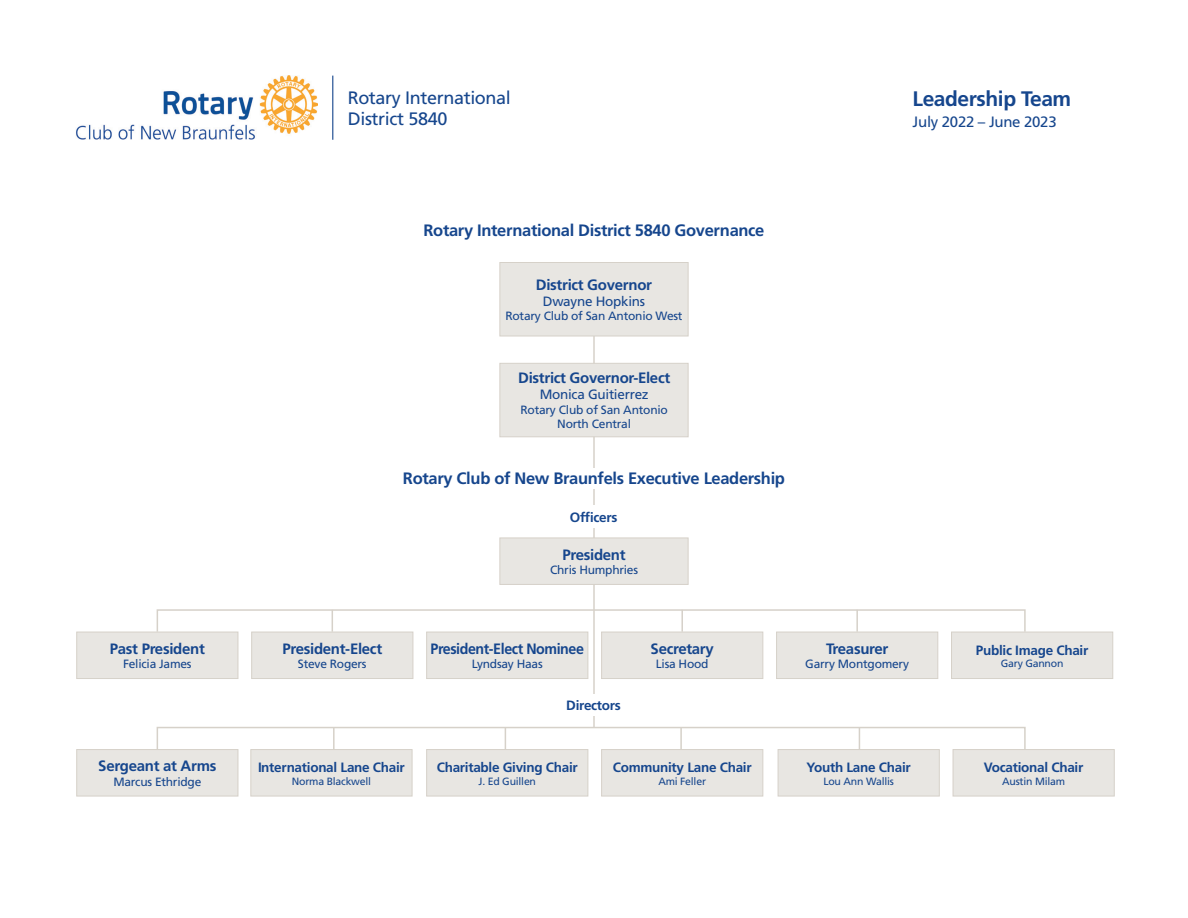
<style>
.page{position:relative;width:1188px;height:918px;background:#fff}
.page>*{position:absolute;margin:0;border:0;box-sizing:border-box;transform-origin:0 0}
.t1{font:700 21px "Frutiger LT Std";letter-spacing:-.02em;color:#16468d}
.t2{font:18px/21.6px "Frutiger LT Std";letter-spacing:-.02em;color:#16468d}
.t3{font:700 16.5px "Frutiger LT Std";letter-spacing:-.02em;color:#16468d}
.t4{font:700 15px "Frutiger LT Std";letter-spacing:-.02em;color:#16468d}
.t5{font:700 15px "Frutiger LT Std";letter-spacing:-.02em;color:#16468d;scale:.95 1}
.t6{font:15px "Frutiger LT Std";letter-spacing:-.02em;color:#16468d}
.t7{font:700 13.5px "Frutiger LT Std";letter-spacing:-.02em;color:#16468d}
.t8{font:13.5px "Frutiger LT Std";letter-spacing:-.02em;color:#16468d}
.t9{font:12px/14.4px "Frutiger LT Std";letter-spacing:-.02em;color:#16468d;text-align:center}
.t10{font:10.5px "Frutiger LT Std";letter-spacing:-.02em;color:#16468d}
</style>
<div class="page">
<hr style="left:593px;top:324px;width:2px;height:403px;background:#d6d1c9">
<div style="left:500px;top:262px;width:188px;height:74px;background:#e8e6e2;border:1px solid #d6d1c9"></div>
<div style="left:500px;top:363px;width:188px;height:74px;background:#e8e6e2;border:1px solid #d6d1c9"></div>
<div style="left:500px;top:538px;width:188px;height:47px;background:#e8e6e2;border:1px solid #d6d1c9"></div>
<div style="left:76px;top:632px;width:162px;height:47px;background:#e8e6e2;border:1px solid #d6d1c9"></div>
<div style="left:951px;top:632px;width:162px;height:47px;background:#e8e6e2;border:1px solid #d6d1c9"></div>
<div style="left:251px;top:632px;width:162px;height:47px;background:#e8e6e2;border:1px solid #d6d1c9"></div>
<div style="left:426px;top:749px;width:162px;height:47px;background:#e8e6e2;border:1px solid #d6d1c9"></div>
<div style="left:426px;top:632px;width:162px;height:47px;background:#e8e6e2;border:1px solid #d6d1c9"></div>
<div style="left:601px;top:749px;width:162px;height:47px;background:#e8e6e2;border:1px solid #d6d1c9"></div>
<div style="left:601px;top:632px;width:162px;height:47px;background:#e8e6e2;border:1px solid #d6d1c9"></div>
<div style="left:250px;top:749px;width:162px;height:47px;background:#e8e6e2;border:1px solid #d6d1c9"></div>
<div style="left:776px;top:632px;width:162px;height:47px;background:#e8e6e2;border:1px solid #d6d1c9"></div>
<div style="left:778px;top:749px;width:162px;height:47px;background:#e8e6e2;border:1px solid #d6d1c9"></div>
<div style="left:76px;top:749px;width:162px;height:47px;background:#e8e6e2;border:1px solid #d6d1c9"></div>
<div style="left:953px;top:749px;width:162px;height:47px;background:#e8e6e2;border:1px solid #d6d1c9"></div>
<div style="left:385px;top:468px;width:418px;height:20px;background:#fff"></div>
<svg style="left:156px;top:609px;width:870px;height:24px"></svg>
<hr style="left:681px;top:610px;width:2px;height:22px;background:#d6d1c9">
<hr style="left:856px;top:610px;width:2px;height:22px;background:#d6d1c9">
<svg style="left:156px;top:726px;width:870px;height:25px"></svg>
<img style="left:76px;top:76px;width:242px;height:64px">
<hr style="left:332px;top:76px;width:1px;height:64px;background:#16468d">
<div style="left:570px;top:505px;width:47px;height:23px;background:#fff"></div>
<div style="left:566px;top:695px;width:55px;height:21px;background:#fff"></div>
<p class="t4" style="left:110px;top:640px;width:97px">Past President</p>
<p class="t9" style="left:123px;top:657px;width:70px">Felicia James</p>
<p class="t4" style="left:98px;top:757px;width:120px">Sergeant at Arms</p>
<p class="t9" style="left:113px;top:774px;width:89px">Marcus Ethridge</p>
<h2 class="t2" style="left:348px;top:87px;width:165px">Rotary International<br>District 5840</h2>
<h1 class="t1" style="left:913px;top:86px;width:160px">Leadership Team</h1>
<p class="t6" style="left:913px;top:113px;width:146px">July 2022 – June 2023</p>
<h3 class="t3" style="left:424px;top:221px;width:342px">Rotary International District 5840 Governance</h3>
<p class="t4" style="left:536px;top:276px;width:118px">District Governor</p>
<p class="t8" style="left:543px;top:293px;width:104px">Dwayne Hopkins</p>
<p class="t9" style="left:505px;top:309px;width:179px">Rotary Club of San Antonio West</p>
<p class="t4" style="left:518px;top:369px;width:154px">District Governor-Elect</p>
<p class="t8" style="left:540px;top:387px;width:110px">Monica Guitierrez</p>
<p class="t9" style="left:521px;top:402px;width:149px">Rotary Club of San Antonio<br>North Central</p>
<h3 class="t3" style="left:403px;top:469px;width:384px">Rotary Club of New Braunfels Executive Leadership</h3>
<p class="t7" style="left:570px;top:509px;width:49px">Officers</p>
<p class="t4" style="left:282px;top:640px;width:101px">President-Elect</p>
<p class="t9" style="left:298px;top:657px;width:70px">Steve Rogers</p>
<p class="t7" style="left:258px;top:760px;width:148px">International Lane Chair</p>
<p class="t10" style="left:292px;top:775px;width:81px">Norma Blackwell</p>
<p class="t4" style="left:563px;top:546px;width:65px">President</p>
<p class="t9" style="left:550px;top:563px;width:89px">Chris Humphries</p>
<p class="t5" style="left:431px;top:640px;width:163px">President-Elect Nominee</p>
<p class="t9" style="left:472px;top:657px;width:72px">Lyndsay Haas</p>
<p class="t7" style="left:566px;top:698px;width:56px">Directors</p>
<p class="t4" style="left:651px;top:640px;width:65px">Secretary</p>
<p class="t9" style="left:656px;top:657px;width:54px">Lisa Hood</p>
<p class="t7" style="left:437px;top:760px;width:143px">Charitable Giving Chair</p>
<p class="t10" style="left:478px;top:775px;width:59px">J. Ed Guillen</p>
<p class="t7" style="left:613px;top:760px;width:140px">Community Lane Chair</p>
<p class="t10" style="left:658px;top:775px;width:49px">Ami Feller</p>
<p class="t4" style="left:826px;top:640px;width:64px">Treasurer</p>
<p class="t9" style="left:805px;top:657px;width:105px">Garry Montgomery</p>
<p class="t7" style="left:807px;top:760px;width:106px">Youth Lane Chair</p>
<p class="t10" style="left:823px;top:775px;width:72px">Lou Ann Wallis</p>
<p class="t7" style="left:976px;top:642px;width:114px">Public Image Chair</p>
<p class="t10" style="left:1001px;top:657px;width:64px">Gary Gannon</p>
<p class="t7" style="left:984px;top:760px;width:101px">Vocational Chair</p>
<p class="t10" style="left:1002px;top:775px;width:65px">Austin Milam</p>
</div>
